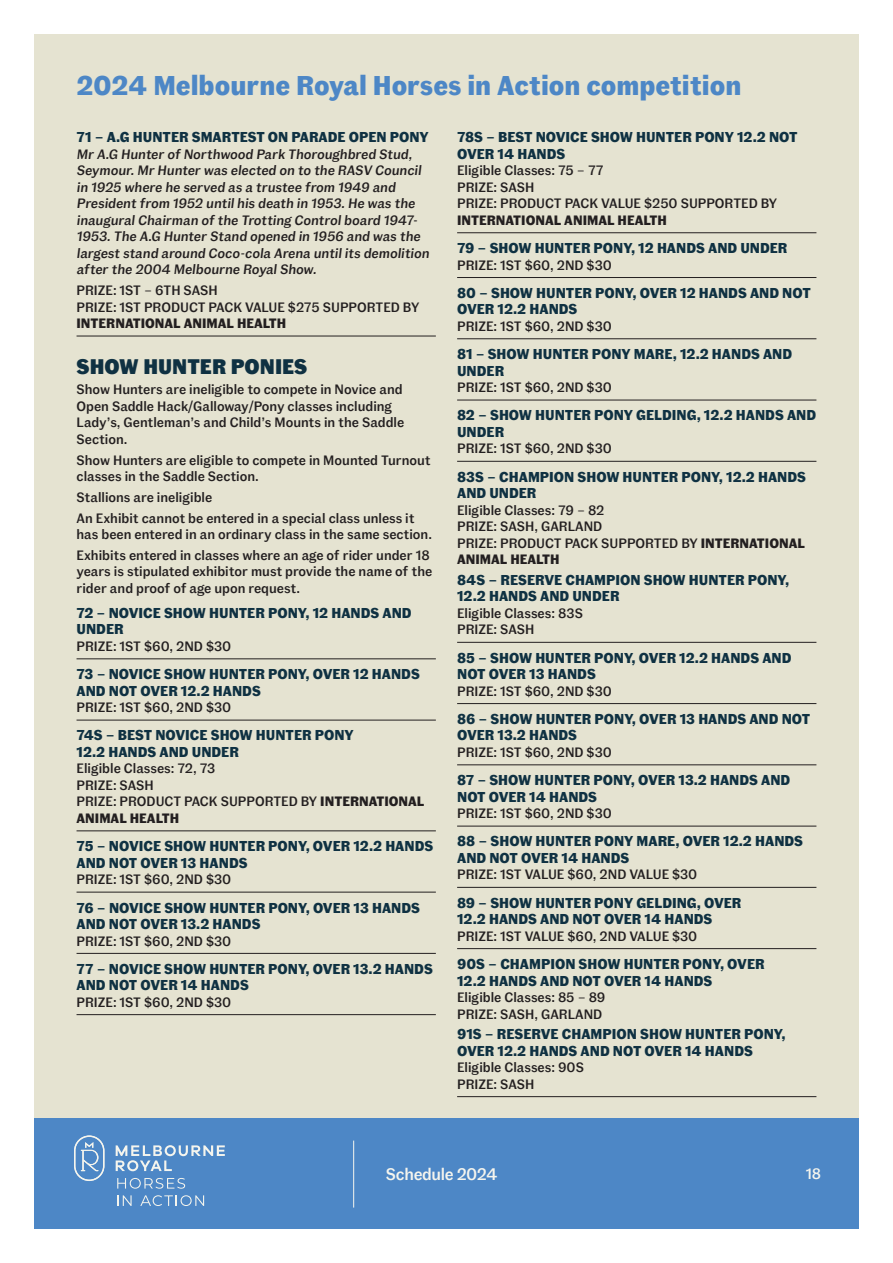
<style>
.page{position:relative;width:893px;height:1263px;background:#fff}
.page>*{position:absolute;margin:0;border:0;box-sizing:border-box;transform-origin:0 0}
.t1{font:700 27px "Fann Grotesque Pro";color:#4d87c6}
.t2{font:900 21px "Fann Grotesque Pro";color:#0f3142}
.t3{font:500 16.65px "Fann Grotesque Pro";letter-spacing:-.02em;color:#f5f5ee}
.t4{font:500 15px "Fann Grotesque Pro";color:#f5f5ee}
.t5{font:700 14.25px/16.5px "Fann Grotesque Pro";color:#0f3142}
.t6{font:500 13.5px/16.5px "Fann Grotesque Pro";color:#231f20}
.t7{font:700 13.5px "Fann Grotesque Pro";color:#231f20}
.s1{font-weight:700}
</style>
<div class="page">
<div style="left:34px;top:34px;width:825px;height:1084px;background:#e5e3d1"></div>
<div style="left:34px;top:1118px;width:825px;height:111px;background:#4d87c6"></div>
<hr style="left:353px;top:1140px;width:1px;height:67px;background:#f5f5ee">
<svg style="left:74px;top:1135px;width:31px;height:46px"></svg>
<svg style="left:116px;top:1145px;width:109px;height:26px"></svg>
<svg style="left:117px;top:1178px;width:68px;height:11px"></svg>
<svg style="left:117px;top:1195px;width:15px;height:11px"></svg>
<svg style="left:140px;top:1195px;width:64px;height:11px"></svg>
<hr style="left:77px;top:336px;width:359px;height:1px;background:#231f20">
<hr style="left:77px;top:658px;width:359px;height:1px;background:#231f20">
<hr style="left:77px;top:720px;width:359px;height:1px;background:#231f20">
<hr style="left:77px;top:830px;width:359px;height:1px;background:#231f20">
<hr style="left:77px;top:892px;width:359px;height:1px;background:#231f20">
<hr style="left:77px;top:953px;width:359px;height:1px;background:#231f20">
<hr style="left:77px;top:1014px;width:359px;height:1px;background:#231f20">
<hr style="left:457px;top:232px;width:359px;height:1px;background:#231f20">
<hr style="left:457px;top:277px;width:359px;height:1px;background:#231f20">
<hr style="left:457px;top:338px;width:359px;height:1px;background:#231f20">
<hr style="left:457px;top:400px;width:359px;height:1px;background:#231f20">
<hr style="left:457px;top:461px;width:359px;height:1px;background:#231f20">
<hr style="left:457px;top:642px;width:359px;height:1px;background:#231f20">
<hr style="left:457px;top:703px;width:359px;height:1px;background:#231f20">
<hr style="left:457px;top:764px;width:359px;height:1px;background:#231f20">
<hr style="left:457px;top:826px;width:359px;height:1px;background:#231f20">
<hr style="left:457px;top:887px;width:359px;height:1px;background:#231f20">
<hr style="left:457px;top:948px;width:359px;height:1px;background:#231f20">
<hr style="left:457px;top:1096px;width:359px;height:1px;background:#231f20">
<h1 class="t1" style="left:77px;top:70px;width:666px">2024 Melbourne Royal Horses in Action competition</h1>
<p class="t5" style="left:77px;top:130px;width:354px">71 – A.G HUNTER SMARTEST ON PARADE OPEN PONY</p>
<p class="t6" style="left:77px;top:146px;width:356px">Mr A.G Hunter of Northwood Park Thoroughbred Stud, Seymour. Mr Hunter was elected on to the RASV Council in 1925 where he served as a trustee from 1949 and President from 1952 until his death in 1953. He was the inaugural Chairman of the Trotting Control board 1947- 1953. The A.G Hunter Stand opened in 1956 and was the largest stand around Coco-cola Arena until its demolition after the 2004 Melbourne Royal Show.</p>
<p class="t6" style="left:77px;top:283px;width:344px">PRIZE: 1ST – 6TH SASH<br>PRIZE: 1ST PRODUCT PACK VALUE $275 SUPPORTED BY</p>
<p class="t7" style="left:77px;top:315px;width:211px">INTERNATIONAL ANIMAL HEALTH</p>
<h2 class="t2" style="left:77px;top:354px;width:232px">SHOW HUNTER PONIES</h2>
<p class="t6" style="left:77px;top:382px;width:329px">Show Hunters are ineligible to compete in Novice and Open Saddle Hack/Galloway/Pony classes including Lady’s, Gentleman’s and Child’s Mounts in the Saddle Section.</p>
<p class="t6" style="left:77px;top:452px;width:356px">Show Hunters are eligible to compete in Mounted Turnout classes in the Saddle Section.</p>
<p class="t6" style="left:77px;top:487px;width:340px;line-height:20.7px">Stallions are ineligible<br>An Exhibit cannot be entered in a special class unless it</p>
<p class="t6" style="left:77px;top:524px;width:357px;line-height:20.7px">has been entered in an ordinary class in the same section.<br>Exhibits entered in classes where an age of rider under 18</p>
<p class="t6" style="left:77px;top:564px;width:357px">years is stipulated exhibitor must provide the name of the rider and proof of age upon request.</p>
<p class="t5" style="left:77px;top:605px;width:337px">72 – NOVICE SHOW HUNTER PONY, 12 HANDS AND<br>UNDER</p>
<p class="t6" style="left:77px;top:638px;width:156px">PRIZE: 1ST $60, 2ND $30</p>
<p class="t5" style="left:77px;top:667px;width:345px">73 – NOVICE SHOW HUNTER PONY, OVER 12 HANDS<br>AND NOT OVER 12.2 HANDS</p>
<p class="t6" style="left:77px;top:700px;width:156px">PRIZE: 1ST $60, 2ND $30</p>
<p class="t5" style="left:77px;top:728px;width:279px">74S – BEST NOVICE SHOW HUNTER PONY<br>12.2 HANDS AND UNDER</p>
<p class="t6" style="left:77px;top:761px;width:349px">Eligible Classes: 72, 73<br>PRIZE: SASH<br>PRIZE: PRODUCT PACK SUPPORTED BY <span class="s1">INTERNATIONAL<br>ANIMAL HEALTH</span></p>
<p class="t5" style="left:77px;top:839px;width:358px">75 – NOVICE SHOW HUNTER PONY, OVER 12.2 HANDS<br>AND NOT OVER 13 HANDS</p>
<p class="t6" style="left:77px;top:872px;width:156px">PRIZE: 1ST $60, 2ND $30</p>
<p class="t5" style="left:77px;top:900px;width:345px">76 – NOVICE SHOW HUNTER PONY, OVER 13 HANDS<br>AND NOT OVER 13.2 HANDS</p>
<p class="t6" style="left:77px;top:933px;width:156px">PRIZE: 1ST $60, 2ND $30</p>
<p class="t5" style="left:77px;top:961px;width:358px">77 – NOVICE SHOW HUNTER PONY, OVER 13.2 HANDS<br>AND NOT OVER 14 HANDS</p>
<p class="t6" style="left:77px;top:994px;width:156px">PRIZE: 1ST $60, 2ND $30</p>
<p class="t5" style="left:457px;top:130px;width:342px">78S – BEST NOVICE SHOW HUNTER PONY 12.2 NOT<br>OVER 14 HANDS</p>
<p class="t6" style="left:457px;top:163px;width:322px">Eligible Classes: 75 – 77<br>PRIZE: SASH<br>PRIZE: PRODUCT PACK VALUE $250 SUPPORTED BY</p>
<p class="t7" style="left:457px;top:212px;width:211px">INTERNATIONAL ANIMAL HEALTH</p>
<p class="t5" style="left:457px;top:241px;width:332px">79 – SHOW HUNTER PONY, 12 HANDS AND UNDER</p>
<p class="t6" style="left:457px;top:257px;width:156px">PRIZE: 1ST $60, 2ND $30</p>
<p class="t5" style="left:457px;top:285px;width:355px">80 – SHOW HUNTER PONY, OVER 12 HANDS AND NOT<br>OVER 12.2 HANDS</p>
<p class="t6" style="left:457px;top:318px;width:156px">PRIZE: 1ST $60, 2ND $30</p>
<p class="t5" style="left:457px;top:347px;width:337px">81 – SHOW HUNTER PONY MARE, 12.2 HANDS AND<br>UNDER</p>
<p class="t6" style="left:457px;top:380px;width:156px">PRIZE: 1ST $60, 2ND $30</p>
<p class="t5" style="left:457px;top:408px;width:361px">82 – SHOW HUNTER PONY GELDING, 12.2 HANDS AND<br>UNDER</p>
<p class="t6" style="left:457px;top:441px;width:156px">PRIZE: 1ST $60, 2ND $30</p>
<p class="t5" style="left:457px;top:469px;width:350px">83S – CHAMPION SHOW HUNTER PONY, 12.2 HANDS<br>AND UNDER</p>
<p class="t6" style="left:457px;top:502px;width:349px">Eligible Classes: 79 – 82<br>PRIZE: SASH, GARLAND<br>PRIZE: PRODUCT PACK SUPPORTED BY <span class="s1">INTERNATIONAL<br>ANIMAL HEALTH</span></p>
<p class="t5" style="left:457px;top:572px;width:334px">84S – RESERVE CHAMPION SHOW HUNTER PONY,<br>12.2 HANDS AND UNDER</p>
<p class="t6" style="left:457px;top:605px;width:127px">Eligible Classes: 83S<br>PRIZE: SASH</p>
<p class="t5" style="left:457px;top:650px;width:336px">85 – SHOW HUNTER PONY, OVER 12.2 HANDS AND<br>NOT OVER 13 HANDS</p>
<p class="t6" style="left:457px;top:683px;width:156px">PRIZE: 1ST $60, 2ND $30</p>
<p class="t5" style="left:457px;top:711px;width:355px">86 – SHOW HUNTER PONY, OVER 13 HANDS AND NOT<br>OVER 13.2 HANDS</p>
<p class="t6" style="left:457px;top:744px;width:156px">PRIZE: 1ST $60, 2ND $30</p>
<p class="t5" style="left:457px;top:773px;width:335px">87 – SHOW HUNTER PONY, OVER 13.2 HANDS AND<br>NOT OVER 14 HANDS</p>
<p class="t6" style="left:457px;top:806px;width:156px">PRIZE: 1ST $60, 2ND $30</p>
<p class="t5" style="left:457px;top:834px;width:348px">88 – SHOW HUNTER PONY MARE, OVER 12.2 HANDS<br>AND NOT OVER 14 HANDS</p>
<p class="t6" style="left:457px;top:867px;width:242px">PRIZE: 1ST VALUE $60, 2ND VALUE $30</p>
<p class="t5" style="left:457px;top:895px;width:286px">89 – SHOW HUNTER PONY GELDING, OVER<br>12.2 HANDS AND NOT OVER 14 HANDS</p>
<p class="t6" style="left:457px;top:928px;width:242px">PRIZE: 1ST VALUE $60, 2ND VALUE $30</p>
<p class="t5" style="left:457px;top:956px;width:309px">90S – CHAMPION SHOW HUNTER PONY, OVER<br>12.2 HANDS AND NOT OVER 14 HANDS</p>
<p class="t6" style="left:457px;top:989px;width:150px">Eligible Classes: 85 – 89<br>PRIZE: SASH, GARLAND</p>
<p class="t5" style="left:457px;top:1027px;width:330px">91S – RESERVE CHAMPION SHOW HUNTER PONY,<br>OVER 12.2 HANDS AND NOT OVER 14 HANDS</p>
<p class="t6" style="left:457px;top:1060px;width:128px">Eligible Classes: 90S<br>PRIZE: SASH</p>
<p class="t3" style="left:386px;top:1164px;width:113px">Schedule 2024</p>
<p class="t4" style="left:806px;top:1165px;width:17px">18</p>
</div>
